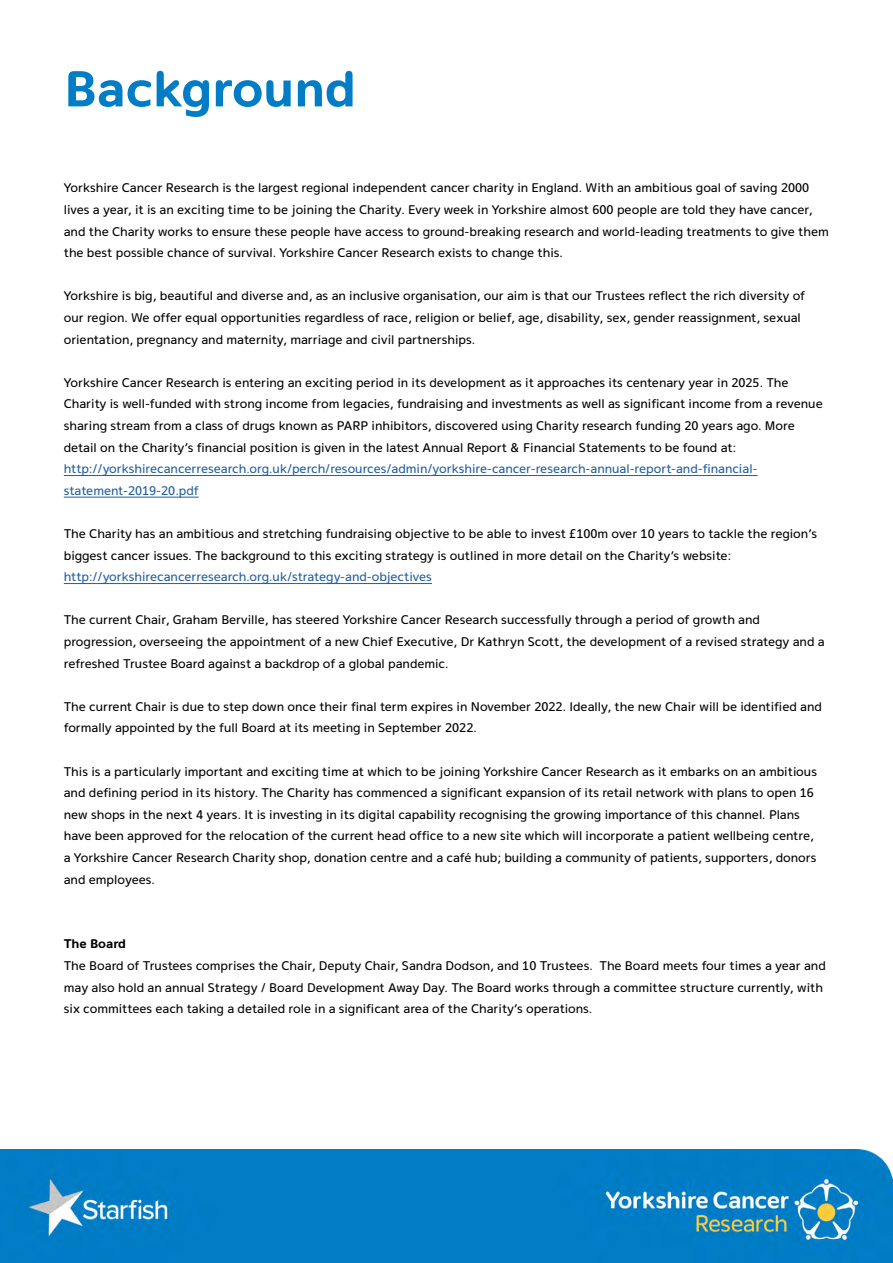
<style>
.page{position:relative;width:893px;height:1263px;background:#fff}
.page>*{position:absolute;margin:0;border:0;box-sizing:border-box;transform-origin:0 0}
.t1{font:700 72px "Termtem";color:#007dc5}
.t2{font:18px/21.6px "Termtem";color:#000}
.t3{font:18px/21.6px "Termtem";color:#215e9e}
.t4{font:700 18px "Termtem";color:#000}
</style>
<div class="page">
<img style="left:0;top:1149px;width:893px;height:114px">
<hr style="left:64px;top:475px;width:693px;height:1px;background:#215e9e">
<hr style="left:64px;top:497px;width:135px;height:1px;background:#215e9e">
<hr style="left:64px;top:583px;width:368px;height:1px;background:#215e9e">
<p class="t1" style="left:64px;top:46px;width:294px">Background</p>
<p class="t2" style="left:64px;top:177px;width:767px">Yorkshire Cancer Research is the largest regional independent cancer charity in England. With an ambitious goal of saving 2000 lives a year, it is an exciting time to be joining the Charity. Every week in Yorkshire almost 600 people are told they have cancer, and the Charity works to ensure these people have access to ground-breaking research and world-leading treatments to give them the best possible chance of survival. Yorkshire Cancer Research exists to change this.</p>
<p class="t2" style="left:64px;top:285px;width:743px">Yorkshire is big, beautiful and diverse and, as an inclusive organisation, our aim is that our Trustees reflect the rich diversity of our region. We offer equal opportunities regardless of race, religion or belief, age, disability, sex, gender reassignment, sexual orientation, pregnancy and maternity, marriage and civil partnerships.</p>
<p class="t2" style="left:64px;top:372px;width:760px">Yorkshire Cancer Research is entering an exciting period in its development as it approaches its centenary year in 2025. The Charity is well-funded with strong income from legacies, fundraising and investments as well as significant income from a revenue sharing stream from a class of drugs known as PARP inhibitors, discovered using Charity research funding 20 years ago. More detail on the Charity’s financial position is given in the latest Annual Report &amp; Financial Statements to be found at:</p>
<p class="t3" style="left:64px;top:458px;width:695px">http://yorkshirecancerresearch.org.uk/perch/resources/admin/yorkshire-cancer-research-annual-report-and-financial&shy;statement-2019-20.pdf</p>
<p class="t2" style="left:64px;top:523px;width:755px">The Charity has an ambitious and stretching fundraising objective to be able to invest £100m over 10 years to tackle the region’s biggest cancer issues. The background to this exciting strategy is outlined in more detail on the Charity’s website:</p>
<p class="t3" style="left:64px;top:566px;width:370px">http://yorkshirecancerresearch.org.uk/strategy-and-objectives</p>
<p class="t2" style="left:64px;top:609px;width:762px">The current Chair, Graham Berville, has steered Yorkshire Cancer Research successfully through a period of growth and progression, overseeing the appointment of a new Chief Executive, Dr Kathryn Scott, the development of a revised strategy and a refreshed Trustee Board against a backdrop of a global pandemic.</p>
<p class="t2" style="left:64px;top:696px;width:760px">The current Chair is due to step down once their final term expires in November 2022. Ideally, the new Chair will be identified and formally appointed by the full Board at its meeting in September 2022.</p>
<p class="t2" style="left:64px;top:760px;width:755px">This is a particularly important and exciting time at which to be joining Yorkshire Cancer Research as it embarks on an ambitious and defining period in its history. The Charity has commenced a significant expansion of its retail network with plans to open 16 new shops in the next 4 years. It is investing in its digital capability recognising the growing importance of this channel. Plans have been approved for the relocation of the current head office to a new site which will incorporate a patient wellbeing centre, a Yorkshire Cancer Research Charity shop, donation centre and a café hub; building a community of patients, supporters, donors and employees.</p>
<p class="t4" style="left:64px;top:933px;width:64px">The Board</p>
<p class="t2" style="left:64px;top:955px;width:763px">The Board of Trustees comprises the Chair, Deputy Chair, Sandra Dodson, and 10 Trustees. The Board meets four times a year and may also hold an annual Strategy / Board Development Away Day. The Board works through a committee structure currently, with six committees each taking a detailed role in a significant area of the Charity’s operations.</p>
</div>
